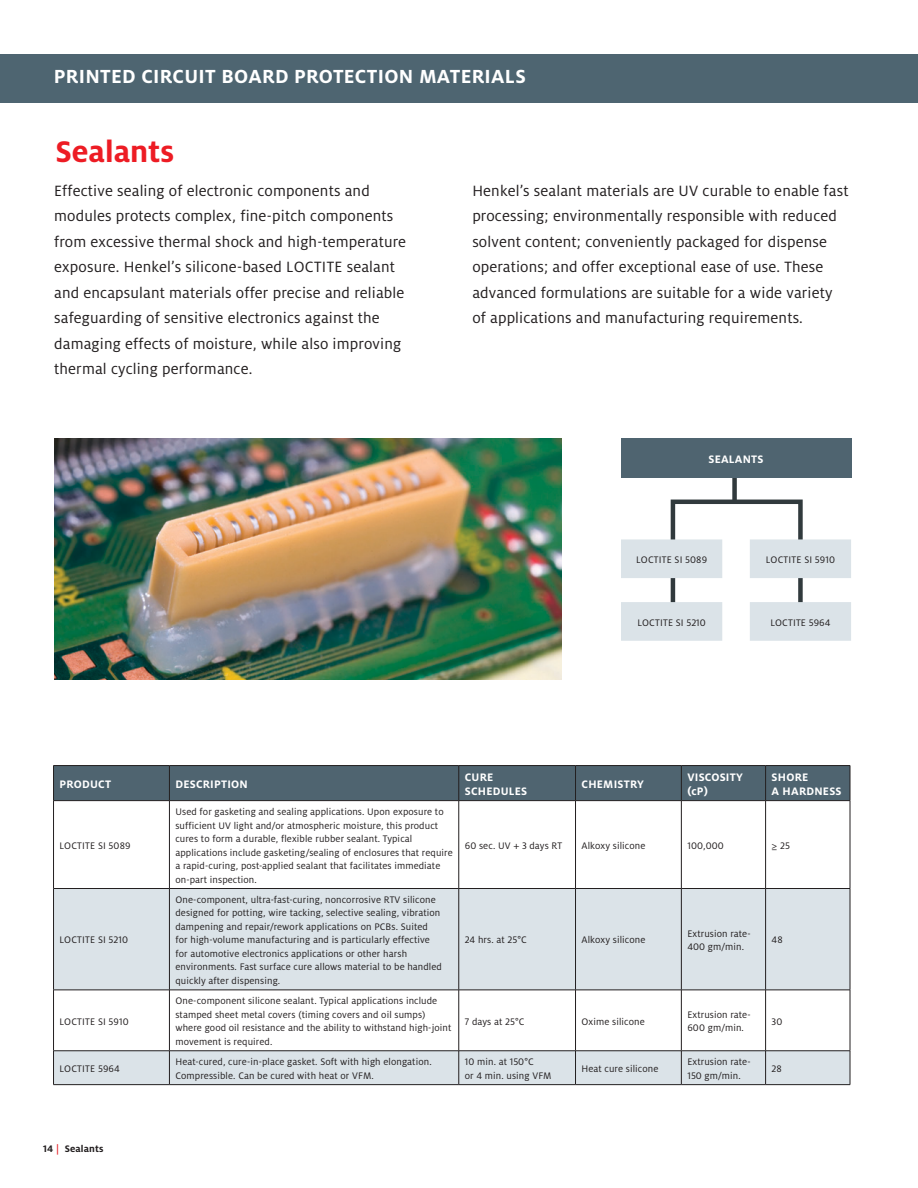
<style>
.page{position:relative;width:918px;height:1188px;background:#fff}
.page>*{position:absolute;margin:0;border:0;box-sizing:border-box;transform-origin:0 0}
.t1{font:700 33px "Henkel Milo";color:#ed1c24}
.Grey_Subheader{font:700 21px "Henkel Milo";letter-spacing:.015em;color:#fff}
.Body-Copy_11{font:16.5px/25.5px "Henkel Milo";letter-spacing:.01em;color:#231f20}
.Table_Header{font:700 12px/13.5px "Henkel Milo";letter-spacing:.02em;color:#fff}
.TableBody{font:10.5px/13.5px "Henkel Milo";letter-spacing:.01em;color:#231f20}
.t2{font:700 10.5px "Henkel Milo";letter-spacing:.015em;color:#231f20}
.t3{font:500 10.5px "Henkel Milo";color:#e31e26}
</style>
<div class="page">
<img style="left:54px;top:438px;width:508px;height:241px">
<div style="left:54px;top:766px;width:796px;height:34px;background:#4f6470"></div>
<svg style="left:54px;top:889px;width:796px;height:195px;fill:#dbe3e8"></svg>
<hr style="left:53px;top:765px;width:116px;height:1px;background:#231f20">
<hr style="left:53px;top:766px;width:1px;height:34px;background:#231f20">
<hr style="left:169px;top:765px;width:290px;height:1px;background:#231f20">
<hr style="left:169px;top:766px;width:1px;height:34px;background:#231f20">
<hr style="left:459px;top:765px;width:117px;height:1px;background:#231f20">
<hr style="left:459px;top:766px;width:1px;height:34px;background:#231f20">
<hr style="left:576px;top:765px;width:105px;height:1px;background:#231f20">
<hr style="left:575px;top:766px;width:1px;height:34px;background:#231f20">
<hr style="left:681px;top:765px;width:85px;height:1px;background:#231f20">
<hr style="left:681px;top:766px;width:1px;height:34px;background:#231f20">
<hr style="left:766px;top:765px;width:84px;height:1px;background:#231f20">
<hr style="left:765px;top:766px;width:1px;height:34px;background:#231f20">
<hr style="left:850px;top:766px;width:1px;height:34px;background:#231f20">
<hr style="left:53px;top:800px;width:116px;height:1px;background:#231f20">
<hr style="left:53px;top:801px;width:1px;height:87px;background:#231f20">
<hr style="left:169px;top:800px;width:290px;height:1px;background:#231f20">
<hr style="left:169px;top:801px;width:1px;height:87px;background:#231f20">
<hr style="left:459px;top:800px;width:117px;height:1px;background:#231f20">
<hr style="left:459px;top:801px;width:1px;height:87px;background:#231f20">
<hr style="left:576px;top:800px;width:105px;height:1px;background:#231f20">
<hr style="left:575px;top:801px;width:1px;height:87px;background:#231f20">
<hr style="left:681px;top:800px;width:85px;height:1px;background:#231f20">
<hr style="left:681px;top:801px;width:1px;height:87px;background:#231f20">
<hr style="left:766px;top:800px;width:84px;height:1px;background:#231f20">
<hr style="left:765px;top:801px;width:1px;height:87px;background:#231f20">
<hr style="left:850px;top:801px;width:1px;height:87px;background:#231f20">
<hr style="left:53px;top:888px;width:116px;height:1px;background:#231f20">
<hr style="left:53px;top:889px;width:1px;height:101px;background:#231f20">
<hr style="left:169px;top:888px;width:290px;height:1px;background:#231f20">
<hr style="left:169px;top:889px;width:1px;height:101px;background:#231f20">
<hr style="left:459px;top:888px;width:117px;height:1px;background:#231f20">
<hr style="left:459px;top:889px;width:1px;height:101px;background:#231f20">
<hr style="left:576px;top:888px;width:105px;height:1px;background:#231f20">
<hr style="left:575px;top:889px;width:1px;height:101px;background:#231f20">
<hr style="left:681px;top:888px;width:85px;height:1px;background:#231f20">
<hr style="left:681px;top:889px;width:1px;height:101px;background:#231f20">
<hr style="left:766px;top:888px;width:84px;height:1px;background:#231f20">
<hr style="left:765px;top:889px;width:1px;height:101px;background:#231f20">
<hr style="left:850px;top:889px;width:1px;height:101px;background:#231f20">
<hr style="left:53px;top:990px;width:116px;height:1px;background:#231f20">
<hr style="left:53px;top:990px;width:1px;height:61px;background:#231f20">
<hr style="left:169px;top:990px;width:290px;height:1px;background:#231f20">
<hr style="left:169px;top:990px;width:1px;height:61px;background:#231f20">
<hr style="left:459px;top:990px;width:117px;height:1px;background:#231f20">
<hr style="left:459px;top:990px;width:1px;height:61px;background:#231f20">
<hr style="left:576px;top:990px;width:105px;height:1px;background:#231f20">
<hr style="left:575px;top:990px;width:1px;height:61px;background:#231f20">
<hr style="left:681px;top:990px;width:85px;height:1px;background:#231f20">
<hr style="left:681px;top:990px;width:1px;height:61px;background:#231f20">
<hr style="left:766px;top:990px;width:84px;height:1px;background:#231f20">
<hr style="left:765px;top:990px;width:1px;height:61px;background:#231f20">
<hr style="left:850px;top:990px;width:1px;height:61px;background:#231f20">
<hr style="left:53px;top:1051px;width:116px;height:1px;background:#231f20">
<hr style="left:53px;top:1051px;width:1px;height:33px;background:#231f20">
<hr style="left:169px;top:1051px;width:290px;height:1px;background:#231f20">
<hr style="left:169px;top:1051px;width:1px;height:33px;background:#231f20">
<hr style="left:459px;top:1051px;width:117px;height:1px;background:#231f20">
<hr style="left:459px;top:1051px;width:1px;height:33px;background:#231f20">
<hr style="left:576px;top:1051px;width:105px;height:1px;background:#231f20">
<hr style="left:575px;top:1051px;width:1px;height:33px;background:#231f20">
<hr style="left:681px;top:1051px;width:85px;height:1px;background:#231f20">
<hr style="left:681px;top:1051px;width:1px;height:33px;background:#231f20">
<hr style="left:766px;top:1051px;width:84px;height:1px;background:#231f20">
<hr style="left:765px;top:1051px;width:1px;height:33px;background:#231f20">
<hr style="left:850px;top:1051px;width:1px;height:33px;background:#231f20">
<hr style="left:53px;top:1084px;width:116px;height:1px;background:#231f20">
<hr style="left:169px;top:1084px;width:290px;height:1px;background:#231f20">
<hr style="left:459px;top:1084px;width:117px;height:1px;background:#231f20">
<hr style="left:576px;top:1084px;width:105px;height:1px;background:#231f20">
<hr style="left:681px;top:1084px;width:85px;height:1px;background:#231f20">
<hr style="left:766px;top:1084px;width:84px;height:1px;background:#231f20">
<div style="left:732px;top:477px;width:5px;height:25px;background:#313a3d"></div>
<div style="left:621px;top:438px;width:230px;height:40px;background:#4f6470"></div>
<svg style="left:621px;top:497px;width:230px;height:144px"></svg>
<div style="left:0;top:54px;width:918px;height:49px;background:#4e6571"></div>
<p class="Grey_Subheader" style="left:54px;top:64px;width:473px">PRINTED CIRCUIT BOARD PROTECTION MATERIALS</p>
<p class="t1" style="left:56px;top:133px;width:120px">Sealants</p>
<p class="Body-Copy_11" style="left:54px;top:178px;width:353px">Effective sealing of electronic components and modules protects complex, fine-pitch components from excessive thermal shock and high-temperature exposure. Henkel’s silicone-based LOCTITE sealant and encapsulant materials offer precise and reliable safeguarding of sensitive electronics against the damaging effects of moisture, while also improving thermal cycling performance.</p>
<p class="Body-Copy_11" style="left:472px;top:178px;width:378px">Henkel’s sealant materials are UV curable to enable fast processing; environmentally responsible with reduced solvent content; conveniently packaged for dispense operations; and offer exceptional ease of use. These advanced formulations are suitable for a wide variety of applications and manufacturing requirements.</p>
<p class="Table_Header" style="left:709px;top:452px;width:57px">SEALANTS</p>
<p class="TableBody" style="left:636px;top:553px;width:72px">LOCTITE SI 5089</p>
<p class="TableBody" style="left:766px;top:553px;width:71px">LOCTITE SI 5910</p>
<p class="TableBody" style="left:637px;top:616px;width:70px">LOCTITE SI 5210</p>
<p class="TableBody" style="left:770px;top:616px;width:62px">LOCTITE 5964</p>
<p class="Table_Header" style="left:60px;top:777px;width:53px">PRODUCT</p>
<p class="Table_Header" style="left:175px;top:777px;width:74px">DESCRIPTION</p>
<p class="Table_Header" style="left:465px;top:771px;width:64px">CURE<br>SCHEDULES</p>
<p class="Table_Header" style="left:582px;top:777px;width:64px">CHEMISTRY</p>
<p class="Table_Header" style="left:687px;top:771px;width:57px">VISCOSITY (cP)</p>
<p class="Table_Header" style="left:772px;top:771px;width:71px">SHORE<br>A HARDNESS</p>
<p class="TableBody" style="left:60px;top:839px;width:72px">LOCTITE SI 5089</p>
<p class="TableBody" style="left:60px;top:933px;width:70px">LOCTITE SI 5210</p>
<p class="TableBody" style="left:60px;top:1015px;width:71px">LOCTITE SI 5910</p>
<p class="TableBody" style="left:175px;top:805px;width:279px">Used for gasketing and sealing applications. Upon exposure to sufficient UV light and/or atmospheric moisture, this product cures to form a durable, flexible rubber sealant. Typical applications include gasketing/sealing of enclosures that require a rapid-curing, post-applied sealant that facilitates immediate on-part inspection.</p>
<p class="TableBody" style="left:175px;top:893px;width:268px">One-component, ultra-fast-curing, noncorrosive RTV silicone designed for potting, wire tacking, selective sealing, vibration dampening and repair/rework applications on PCBs. Suited for high-volume manufacturing and is particularly effective for automotive electronics applications or other harsh environments. Fast surface cure allows material to be handled quickly after dispensing.</p>
<p class="TableBody" style="left:175px;top:994px;width:277px">One-component silicone sealant. Typical applications include stamped sheet metal covers (timing covers and oil sumps) where good oil resistance and the ability to withstand high-joint movement is required.</p>
<p class="TableBody" style="left:465px;top:839px;width:99px">60 sec. UV + 3 days RT</p>
<p class="TableBody" style="left:582px;top:839px;width:65px">Alkoxy silicone</p>
<p class="TableBody" style="left:687px;top:839px;width:38px">100,000</p>
<p class="TableBody" style="left:772px;top:839px;width:20px">≥ 25</p>
<p class="TableBody" style="left:465px;top:933px;width:64px">24 hrs. at 25°C</p>
<p class="TableBody" style="left:582px;top:933px;width:65px">Alkoxy silicone</p>
<p class="TableBody" style="left:687px;top:927px;width:65px">Extrusion rate-<br>400 gm/min.</p>
<p class="TableBody" style="left:772px;top:933px;width:13px">48</p>
<p class="TableBody" style="left:465px;top:1015px;width:61px">7 days at 25°C</p>
<p class="TableBody" style="left:582px;top:1015px;width:65px">Oxime silicone</p>
<p class="TableBody" style="left:687px;top:1008px;width:65px">Extrusion rate-<br>600 gm/min.</p>
<p class="TableBody" style="left:772px;top:1015px;width:12px">30</p>
<p class="TableBody" style="left:60px;top:1062px;width:62px">LOCTITE 5964</p>
<p class="TableBody" style="left:175px;top:1055px;width:258px">Heat-cured, cure-in-place gasket. Soft with high elongation.<br>Compressible. Can be cured with heat or VFM.</p>
<p class="TableBody" style="left:465px;top:1055px;width:88px">10 min. at 150°C<br>or 4 min. using VFM</p>
<p class="TableBody" style="left:582px;top:1062px;width:78px">Heat cure silicone</p>
<p class="TableBody" style="left:687px;top:1055px;width:65px">Extrusion rate-<br>150 gm/min.</p>
<p class="TableBody" style="left:772px;top:1062px;width:12px">28</p>
<p class="t3" style="left:56px;top:1143px;width:4px">|</p>
<p class="t2" style="left:43px;top:1143px;width:62px">14 Sealants</p>
</div>
